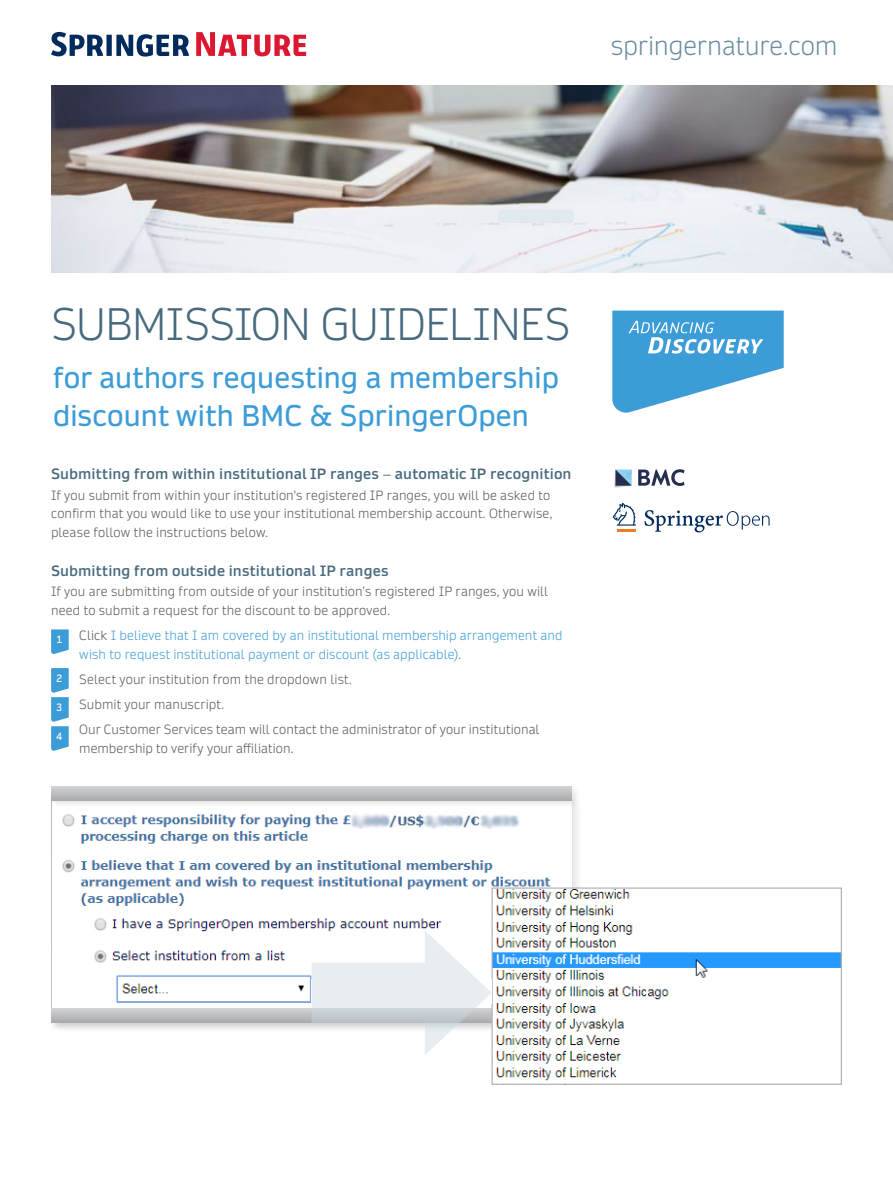
<style>
.page{position:relative;width:893px;height:1187px;background:#fff}
.page>*{position:absolute;margin:0;border:0;box-sizing:border-box;transform-origin:0 0}
.t1{font:300 43.5px "Daytona Pro";letter-spacing:-.02em;color:#486a7e}
.t2{font:28.5px/37.5px "Daytona Pro";letter-spacing:-.005em;color:#3c9cd7}
.t3{font:300 25.5px "Daytona Pro";letter-spacing:-.005em;color:#6a8da4}
.t4{font:600 14.25px "Daytona Pro";letter-spacing:.01em;color:#486a7e}
.t5{font:300 12.75px/18.8px "Daytona Pro";letter-spacing:.015em;color:#58595b}
.t6{font:300 12.75px/18.8px "Daytona Pro";letter-spacing:.01em;color:#3c9cd7}
.t7{font:10.2px "Daytona Pro";color:#fff}
.s1{font-family:"Myriad Pro";font-weight:400}
.s2{color:#58595b}
</style>
<div class="page">
<svg style="left:196px;top:32px;width:110px;height:24px"></svg>
<svg style="left:51px;top:32px;width:138px;height:25px"></svg>
<img style="left:51px;top:85px;width:842px;height:187px">
<svg style="left:612px;top:310px;width:172px;height:103px"></svg>
<svg style="left:638px;top:469px;width:46px;height:17px"></svg>
<img style="left:614px;top:475px;width:18px;height:13px">
<svg style="left:615px;top:469px;width:17px;height:16px"></svg>
<svg style="left:51px;top:629px;width:18px;height:25px"></svg>
<svg style="left:51px;top:668px;width:18px;height:83px"></svg>
<svg style="left:645px;top:510px;width:125px;height:22px"></svg>
<svg style="left:613px;top:503px;width:23px;height:28px"></svg>
<div style="left:498px;top:209px;width:76px;height:14px;background:#e0e9ed;border-radius:4px"></div>
<div style="left:51px;top:797px;width:521px;height:225px;background:#fff;border:2px solid #fff"></div>
<img style="left:53px;top:808px;width:498px;height:194px">
<div style="left:49px;top:784px;width:531px;height:24px;background:#000;opacity:.1"></div>
<svg style="left:51px;top:786px;width:521px;height:14px;background:#bdbfc1"></svg>
<div style="left:49px;top:1006px;width:531px;height:24px;background:#000;opacity:.1"></div>
<svg style="left:51px;top:1008px;width:261px;height:14px;background:#bec0c2"></svg>
<img style="left:493px;top:889px;width:347px;height:192px">
<div style="left:491px;top:887px;width:351px;height:197px;border:1px solid #afb1b4"></div>
<svg style="left:312px;top:962px;width:113px;height:60px;background:#dfe5e9"></svg>
<svg style="left:425px;top:930px;width:67px;height:125px"></svg>
<img style="left:351px;top:811px;width:187px;height:17px">
<h3 class="t3" style="left:611px;top:30px;width:229px">springernature.com</h3>
<h1 class="t1" style="left:51px;top:296px;width:520px">SUBMISSION GUIDELINES</h1>
<h2 class="t2" style="left:53px;top:359px;width:507px">for authors requesting a membership discount with BMC &amp; SpringerOpen</h2>
<p class="t4" style="left:51px;top:464px;width:522px">Submitting from within institutional IP ranges <span class="s1">−</span> automatic IP recognition</p>
<p class="t5" style="left:51px;top:485px;width:503px">If you submit from within your institution's registered IP ranges, you will be asked to confirm that you would like to use your institutional membership account. Otherwise, please follow the instructions below.</p>
<p class="t4" style="left:51px;top:561px;width:339px">Submitting from outside institutional IP ranges</p>
<p class="t5" style="left:51px;top:582px;width:498px">If you are submitting from outside of your institution’s registered IP ranges, you will need to submit a request for the discount to be approved.</p>
<p class="t6" style="left:79px;top:626px;width:485px"><span class="s2">Click</span> I believe that I am covered by an institutional membership arrangement and wish to request institutional payment or discount (as applicable)<span class="s2">.</span></p>
<p class="t5" style="left:79px;top:666px;width:461px;line-height:25.2px">Select your institution from the dropdown list.<br>Submit your manuscript.<br>Our Customer Services team will contact the administrator of your institutional</p>
<p class="t5" style="left:79px;top:739px;width:216px">membership to verify your affiliation.</p>
<p class="t7" style="left:56px;top:632px;width:8px">1</p>
<p class="t7" style="left:56px;top:671px;width:8px">2</p>
<p class="t7" style="left:56px;top:700px;width:8px">3</p>
<p class="t7" style="left:56px;top:729px;width:8px">4</p>
</div>
